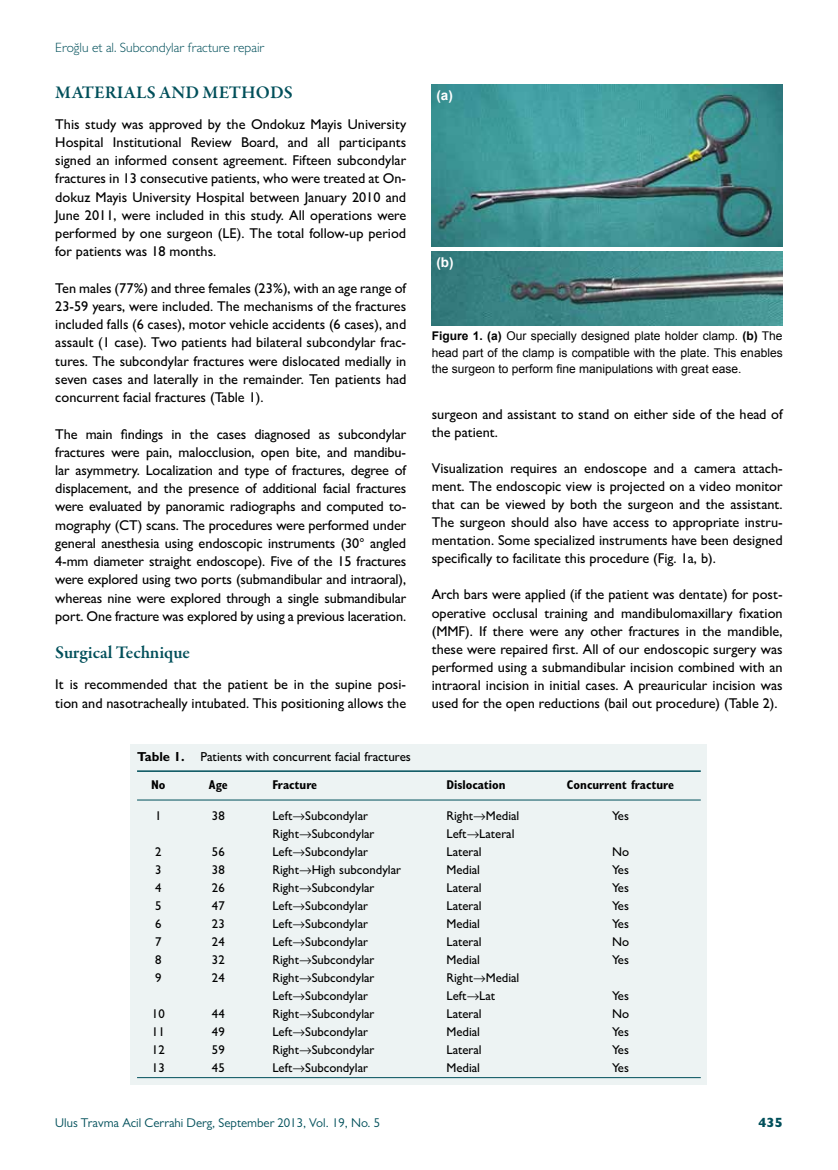
<style>
.page{position:relative;width:838px;height:1170px;background:#fff}
.page>*{position:absolute;margin:0;border:0;box-sizing:border-box;transform-origin:0 0}
.t1{font:600 18px "Garamond Premr Pro";color:#004f5a}
.t2{font:500 14.25px/18.1px "Gill Sans MT Pro";color:#000;text-align:justify}
.t3{font:300 13.5px "Gill Sans MT Pro";color:#004f5a}
.t4{font:700 13.5px "Arial";color:#fff}
.t5{font:800 13.5px "Gill Sans MT Pro";color:#004f5a}
.t6{font:500 13.05px "Gill Sans MT Pro";color:#000}
.t7{font:500 12.75px "Gill Sans MT Pro";color:#000}
.t8{font:12.75px "Gill Sans MT Pro";color:#004f5a}
.t9{font:700 condensed 12.75px "Gill Sans MT Pro";color:#000}
.t10{font:12px/16.5px "Arial";color:#000;text-align:justify}
.s1{font-weight:700}
</style>
<div class="page">
<img style="left:432px;top:85px;width:350px;height:162px">
<img style="left:432px;top:252px;width:350px;height:73px">
<div style="left:131px;top:744px;width:576px;height:341px;background:#edf3f3"></div>
<hr style="left:137px;top:770px;width:563px;height:1px;background:#004f5a">
<hr style="left:137px;top:799px;width:563px;height:1px;background:#004f5a">
<hr style="left:137px;top:1077px;width:563px;height:1px;background:#004f5a">
<p class="t3" style="left:55px;top:39px;width:211px">Eroğlu et al. Subcondylar fracture repair</p>
<p class="t1" style="left:55px;top:81px;width:239px">MATERIALS AND METHODS</p>
<p class="t2" style="left:55px;top:115px;width:352px">This study was approved by the Ondokuz Mayis University Hospital Institutional Review Board, and all participants signed an informed consent agreement. Fifteen subcondylar fractures in 13 consecutive patients, who were treated at On&shy;dokuz Mayis University Hospital between January 2010 and June 2011, were included in this study. All operations were performed by one surgeon (LE). The total follow-up period for patients was 18 months.</p>
<p class="t2" style="left:55px;top:279px;width:352px">Ten males (77%) and three females (23%), with an age range of 23-59 years, were included. The mechanisms of the fractures included falls (6 cases), motor vehicle accidents (6 cases), and assault (1 case). Two patients had bilateral subcondylar frac&shy;tures. The subcondylar fractures were dislocated medially in seven cases and laterally in the remainder. Ten patients had concurrent facial fractures (Table 1).</p>
<p class="t2" style="left:55px;top:424px;width:352px">The main findings in the cases diagnosed as subcondylar fractures were pain, malocclusion, open bite, and mandibu&shy;lar asymmetry. Localization and type of fractures, degree of displacement, and the presence of additional facial fractures were evaluated by panoramic radiographs and computed to&shy;mography (CT) scans. The procedures were performed under general anesthesia using endoscopic instruments (30° angled 4-mm diameter straight endoscope). Five of the 15 fractures were explored using two ports (submandibular and intraoral), whereas nine were explored through a single submandibular port. One fracture was explored by using a previous laceration.</p>
<p class="t1" style="left:55px;top:642px;width:136px">Surgical Technique</p>
<p class="t2" style="left:55px;top:675px;width:352px">It is recommended that the patient be in the supine posi&shy;tion and nasotracheally intubated. This positioning allows the</p>
<p class="t4" style="left:436px;top:86px;width:18px">(a)</p>
<p class="t4" style="left:436px;top:253px;width:19px">(b)</p>
<p class="t10" style="left:432px;top:328px;width:352px"><span class="s1">Figure 1. (a)</span> Our specially designed plate holder clamp. <span class="s1">(b)</span> The head part of the clamp is compatible with the plate. This enables the surgeon to perform fine manipulations with great ease.</p>
<p class="t2" style="left:432px;top:405px;width:352px">surgeon and assistant to stand on either side of the head of the patient.</p>
<p class="t2" style="left:432px;top:459px;width:352px">Visualization requires an endoscope and a camera attach&shy;ment. The endoscopic view is projected on a video monitor that can be viewed by both the surgeon and the assistant.<br>The surgeon should also have access to appropriate instru&shy;mentation. Some specialized instruments have been designed specifically to facilitate this procedure (Fig. 1a, b).</p>
<p class="t2" style="left:432px;top:585px;width:352px">Arch bars were applied (if the patient was dentate) for post&shy;operative occlusal training and mandibulomaxillary fixation (MMF). If there were any other fractures in the mandible, these were repaired first. All of our endoscopic surgery was performed using a submandibular incision combined with an intraoral incision in initial cases. A preauricular incision was used for the open reductions (bail out procedure) (Table 2).</p>
<p class="t6" style="left:137px;top:748px;width:275px"><span class="s1">Table 1.</span> Patients with concurrent facial fractures</p>
<p class="t9" style="left:151px;top:777px;width:16px">No</p>
<p class="t9" style="left:209px;top:777px;width:20px">Age</p>
<p class="t9" style="left:272px;top:777px;width:46px">Fracture</p>
<p class="t9" style="left:446px;top:777px;width:61px">Dislocation</p>
<p class="t9" style="left:567px;top:777px;width:109px">Concurrent fracture</p>
<p class="t7" style="left:155px;top:808px;width:8px">1</p>
<p class="t7" style="left:212px;top:808px;width:14px">38</p>
<p class="t7" style="left:272px;top:808px;width:97px">Left→Subcondylar</p>
<p class="t7" style="left:446px;top:808px;width:74px">Right→Medial</p>
<p class="t7" style="left:612px;top:808px;width:18px">Yes</p>
<p class="t7" style="left:272px;top:826px;width:104px">Right→Subcondylar</p>
<p class="t7" style="left:446px;top:826px;width:70px">Left→Lateral</p>
<p class="t7" style="left:155px;top:844px;width:8px">2</p>
<p class="t7" style="left:212px;top:844px;width:14px">56</p>
<p class="t7" style="left:272px;top:844px;width:97px">Left→Subcondylar</p>
<p class="t7" style="left:446px;top:844px;width:37px">Lateral</p>
<p class="t7" style="left:612px;top:844px;width:18px">No</p>
<p class="t7" style="left:155px;top:862px;width:8px">3</p>
<p class="t7" style="left:212px;top:862px;width:14px">38</p>
<p class="t7" style="left:272px;top:862px;width:130px">Right→High subcondylar</p>
<p class="t7" style="left:446px;top:862px;width:35px">Medial</p>
<p class="t7" style="left:612px;top:862px;width:18px">Yes</p>
<p class="t7" style="left:155px;top:880px;width:8px">4</p>
<p class="t7" style="left:212px;top:880px;width:14px">26</p>
<p class="t7" style="left:272px;top:880px;width:104px">Right→Subcondylar</p>
<p class="t7" style="left:446px;top:880px;width:37px">Lateral</p>
<p class="t7" style="left:612px;top:880px;width:18px">Yes</p>
<p class="t7" style="left:155px;top:898px;width:8px">5</p>
<p class="t7" style="left:212px;top:898px;width:14px">47</p>
<p class="t7" style="left:272px;top:898px;width:97px">Left→Subcondylar</p>
<p class="t7" style="left:446px;top:898px;width:37px">Lateral</p>
<p class="t7" style="left:612px;top:898px;width:18px">Yes</p>
<p class="t7" style="left:155px;top:916px;width:8px">6</p>
<p class="t7" style="left:212px;top:916px;width:14px">23</p>
<p class="t7" style="left:272px;top:916px;width:97px">Left→Subcondylar</p>
<p class="t7" style="left:446px;top:916px;width:35px">Medial</p>
<p class="t7" style="left:612px;top:916px;width:18px">Yes</p>
<p class="t7" style="left:155px;top:934px;width:8px">7</p>
<p class="t7" style="left:212px;top:934px;width:14px">24</p>
<p class="t7" style="left:272px;top:934px;width:97px">Left→Subcondylar</p>
<p class="t7" style="left:446px;top:934px;width:37px">Lateral</p>
<p class="t7" style="left:612px;top:934px;width:18px">No</p>
<p class="t7" style="left:155px;top:952px;width:8px">8</p>
<p class="t7" style="left:212px;top:952px;width:14px">32</p>
<p class="t7" style="left:272px;top:952px;width:104px">Right→Subcondylar</p>
<p class="t7" style="left:446px;top:952px;width:35px">Medial</p>
<p class="t7" style="left:612px;top:952px;width:18px">Yes</p>
<p class="t7" style="left:155px;top:970px;width:8px">9</p>
<p class="t7" style="left:212px;top:970px;width:14px">24</p>
<p class="t7" style="left:272px;top:970px;width:104px">Right→Subcondylar</p>
<p class="t7" style="left:446px;top:970px;width:74px">Right→Medial</p>
<p class="t7" style="left:272px;top:988px;width:97px">Left→Subcondylar</p>
<p class="t7" style="left:446px;top:988px;width:50px">Left→Lat</p>
<p class="t7" style="left:612px;top:988px;width:18px">Yes</p>
<p class="t7" style="left:152px;top:1006px;width:14px">10</p>
<p class="t7" style="left:212px;top:1006px;width:14px">44</p>
<p class="t7" style="left:272px;top:1006px;width:104px">Right→Subcondylar</p>
<p class="t7" style="left:446px;top:1006px;width:37px">Lateral</p>
<p class="t7" style="left:612px;top:1006px;width:18px">No</p>
<p class="t7" style="left:152px;top:1024px;width:14px">11</p>
<p class="t7" style="left:212px;top:1024px;width:14px">49</p>
<p class="t7" style="left:272px;top:1024px;width:97px">Left→Subcondylar</p>
<p class="t7" style="left:446px;top:1024px;width:35px">Medial</p>
<p class="t7" style="left:612px;top:1024px;width:18px">Yes</p>
<p class="t7" style="left:152px;top:1042px;width:14px">12</p>
<p class="t7" style="left:212px;top:1042px;width:14px">59</p>
<p class="t7" style="left:272px;top:1042px;width:104px">Right→Subcondylar</p>
<p class="t7" style="left:446px;top:1042px;width:37px">Lateral</p>
<p class="t7" style="left:612px;top:1042px;width:18px">Yes</p>
<p class="t7" style="left:152px;top:1060px;width:14px">13</p>
<p class="t7" style="left:212px;top:1060px;width:14px">45</p>
<p class="t7" style="left:272px;top:1060px;width:97px">Left→Subcondylar</p>
<p class="t7" style="left:446px;top:1060px;width:35px">Medial</p>
<p class="t7" style="left:612px;top:1060px;width:18px">Yes</p>
<p class="t8" style="left:55px;top:1115px;width:326px">Ulus Travma Acil Cerrahi Derg, September 2013, Vol. 19, No. 5</p>
<p class="t5" style="left:758px;top:1114px;width:26px">435</p>
</div>
